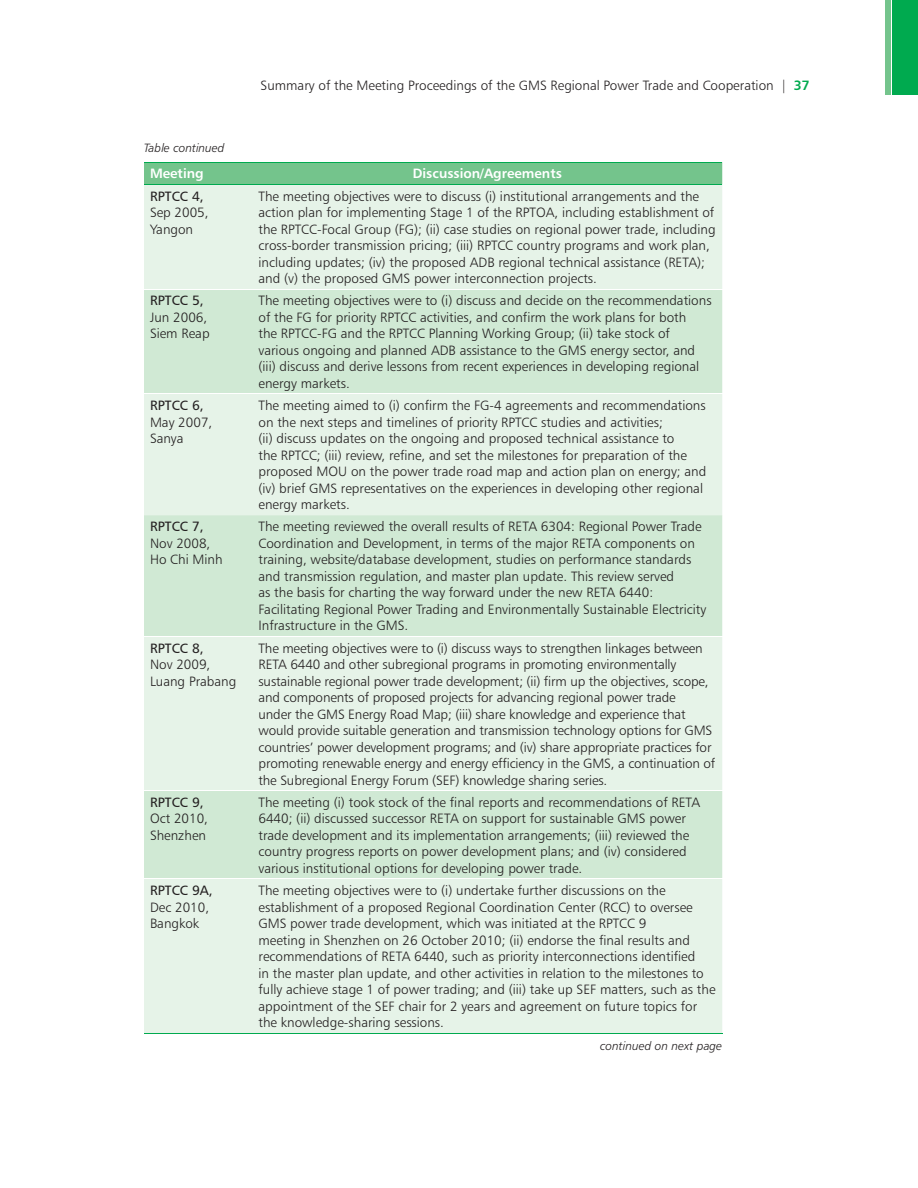
<style>
.page{position:relative;width:918px;height:1188px;background:#fff}
.page>*{position:absolute;margin:0;border:0;box-sizing:border-box;transform-origin:0 0}
.t1{font:13.5px/16.5px "Humanist 777 BT Light B";color:#231f20}
.t2{font:13.5px "Humanist 777 BT Roman B";color:#231f20}
.t3{font:13.5px "Humanist 777 BT Bold B";color:#fff}
.t4{font:12px "Humanist 777 BT Light Italic B";color:#231f20}
.s1{font-family:"Humanist 777 BT Bold B";color:#00aa4f}
</style>
<div class="page">
<div style="left:892px;top:0;width:26px;height:94px;background:#00aa4f"></div>
<div style="left:885px;top:0;width:6px;height:94px;background:#74c48c"></div>
<div style="left:144px;top:163px;width:578px;height:21px;background:#74c48c"></div>
<div style="left:144px;top:185px;width:578px;height:848px;background:#e6f3e8"></div>
<svg style="left:144px;top:290px;width:578px;height:589px;background:#daeddd"></svg>
<hr style="left:144px;top:289px;width:578px;height:1px;background:#fff">
<hr style="left:144px;top:394px;width:578px;height:1px;background:#fff">
<hr style="left:144px;top:636px;width:578px;height:1px;background:#fff">
<hr style="left:144px;top:790px;width:578px;height:1px;background:#fff">
<hr style="left:144px;top:879px;width:578px;height:1px;background:#fff">
<hr style="left:144px;top:162px;width:109px;height:1px;background:#00aa4f">
<hr style="left:144px;top:184px;width:109px;height:1px;background:#00aa4f">
<hr style="left:253px;top:162px;width:469px;height:1px;background:#00aa4f">
<hr style="left:253px;top:184px;width:469px;height:1px;background:#00aa4f">
<hr style="left:144px;top:1033px;width:578px;height:1px;background:#00aa4f">
<p class="t4" style="left:144px;top:143px;width:82px">Table continued</p>
<p class="t1" style="left:261px;top:78px;width:551px">Summary of the Meeting Proceedings of the GMS Regional Power Trade and Cooperation | <span class="s1">37</span></p>
<p class="t3" style="left:150px;top:168px;width:55px">Meeting</p>
<p class="t3" style="left:413px;top:168px;width:151px">Discussion/Agreements</p>
<p class="t2" style="left:150px;top:191px;width:55px">RPTCC 4,</p>
<p class="t1" style="left:150px;top:205px;width:60px">Sep 2005,<br>Yangon</p>
<p class="t1" style="left:259px;top:189px;width:459px">The meeting objectives were to discuss (i) institutional arrangements and the action plan for implementing Stage 1 of the RPTOA, including establishment of the RPTCC-Focal Group (FG); (ii) case studies on regional power trade, including cross-border transmission pricing; (iii) RPTCC country programs and work plan, including updates; (iv) the proposed ADB regional technical assistance (RETA); and (v) the proposed GMS power interconnection projects.</p>
<p class="t2" style="left:150px;top:295px;width:55px">RPTCC 5,</p>
<p class="t1" style="left:150px;top:310px;width:61px">Jun 2006,<br>Siem Reap</p>
<p class="t1" style="left:259px;top:294px;width:455px">The meeting objectives were to (i) discuss and decide on the recommendations of the FG for priority RPTCC activities, and confirm the work plans for both<br>the RPTCC-FG and the RPTCC Planning Working Group; (ii) take stock of various ongoing and planned ADB assistance to the GMS energy sector, and (iii) discuss and derive lessons from recent experiences in developing regional energy markets.</p>
<p class="t2" style="left:150px;top:400px;width:55px">RPTCC 6,</p>
<p class="t1" style="left:150px;top:415px;width:64px">May 2007,<br>Sanya</p>
<p class="t1" style="left:259px;top:398px;width:449px">The meeting aimed to (i) confirm the FG-4 agreements and recommendations on the next steps and timelines of priority RPTCC studies and activities;<br>(ii) discuss updates on the ongoing and proposed technical assistance to<br>the RPTCC; (iii) review, refine, and set the milestones for preparation of the proposed MOU on the power trade road map and action plan on energy; and (iv) brief GMS representatives on the experiences in developing other regional energy markets.</p>
<p class="t2" style="left:150px;top:521px;width:55px">RPTCC 7,</p>
<p class="t1" style="left:150px;top:536px;width:74px">Nov 2008,<br>Ho Chi Minh</p>
<p class="t1" style="left:259px;top:520px;width:449px">The meeting reviewed the overall results of RETA 6304: Regional Power Trade Coordination and Development, in terms of the major RETA components on training, website/database development, studies on performance standards and transmission regulation, and master plan update. This review served<br>as the basis for charting the way forward under the new RETA 6440:<br>Facilitating Regional Power Trading and Environmentally Sustainable Electricity Infrastructure in the GMS.</p>
<p class="t2" style="left:150px;top:643px;width:55px">RPTCC 8,</p>
<p class="t1" style="left:150px;top:657px;width:88px">Nov 2009,<br>Luang Prabang</p>
<p class="t1" style="left:259px;top:641px;width:458px">The meeting objectives were to (i) discuss ways to strengthen linkages between RETA 6440 and other subregional programs in promoting environmentally sustainable regional power trade development; (ii) firm up the objectives, scope, and components of proposed projects for advancing regional power trade<br>under the GMS Energy Road Map; (iii) share knowledge and experience that would provide suitable generation and transmission technology options for GMS countries’ power development programs; and (iv) share appropriate practices for promoting renewable energy and energy efficiency in the GMS, a continuation of the Subregional Energy Forum (SEF) knowledge sharing series.</p>
<p class="t2" style="left:150px;top:797px;width:55px">RPTCC 9,</p>
<p class="t1" style="left:150px;top:812px;width:60px">Oct 2010,<br>Shenzhen</p>
<p class="t1" style="left:259px;top:795px;width:443px">The meeting (i) took stock of the final reports and recommendations of RETA 6440; (ii) discussed successor RETA on support for sustainable GMS power trade development and its implementation arrangements; (iii) reviewed the country progress reports on power development plans; and (iv) considered various institutional options for developing power trade.</p>
<p class="t2" style="left:150px;top:885px;width:64px">RPTCC 9A,</p>
<p class="t1" style="left:150px;top:900px;width:61px">Dec 2010,<br>Bangkok</p>
<p class="t1" style="left:259px;top:883px;width:459px">The meeting objectives were to (i) undertake further discussions on the establishment of a proposed Regional Coordination Center (RCC) to oversee GMS power trade development, which was initiated at the RPTCC 9<br>meeting in Shenzhen on 26 October 2010; (ii) endorse the final results and recommendations of RETA 6440, such as priority interconnections identified<br>in the master plan update, and other activities in relation to the milestones to fully achieve stage 1 of power trading; and (iii) take up SEF matters, such as the appointment of the SEF chair for 2 years and agreement on future topics for the knowledge-sharing sessions.</p>
<p class="t4" style="left:600px;top:1041px;width:124px">continued on next page</p>
</div>
